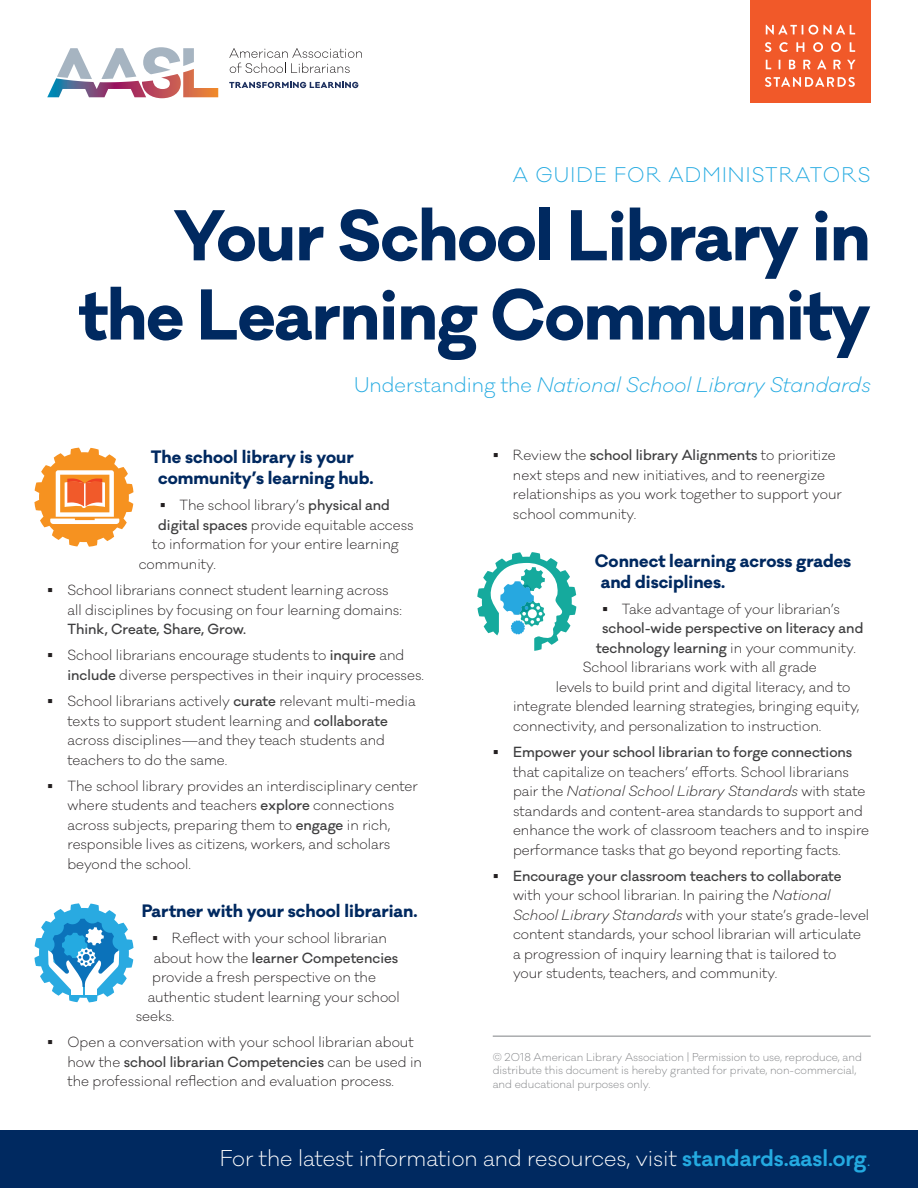
<style>
.page{position:relative;width:918px;height:1188px;background:#fff}
.page>*{position:absolute;margin:0;border:0;box-sizing:border-box;transform-origin:0 0}
.t1{font:700 66px/79.2px "Galano Classic";letter-spacing:-.02em;color:#002960;text-align:right}
.t2{font:300 21px "Galano Classic";color:#fff}
.t3{font:italic 300 19.5px "Galano Classic";color:#24aae1}
.t4{font:300 19.5px "Galano Classic";letter-spacing:.06em;color:#24aae1}
.t5{font:700 16.5px/21px "Galano Classic";color:#002960}
.t6{font:300 13.5px/19.5px "Galano Classic";color:#231f20}
.t7{font:500 13.5px "Galano Classic";color:#3e3e3f}
.t8{font:300 10.5px/13.5px "Galano Classic";color:#808285}
.s1{font-style:normal}
.s2{font-weight:500;color:#3e3e3f}
.s3{font-weight:300;color:#231f20}
.s4{font-style:italic}
.s5{font-weight:600;color:#24aae1}
.s6{color:#24aae1}
</style>
<div class="page">
<div style="left:750px;top:0;width:121px;height:103px;background:#f15929"></div>
<svg style="left:766px;top:25px;width:37px;height:10px"></svg>
<svg style="left:809px;top:25px;width:46px;height:10px"></svg>
<svg style="left:765px;top:42px;width:6px;height:10px"></svg>
<svg style="left:779px;top:42px;width:9px;height:10px"></svg>
<svg style="left:796px;top:42px;width:8px;height:10px"></svg>
<svg style="left:813px;top:42px;width:10px;height:10px"></svg>
<svg style="left:831px;top:42px;width:10px;height:10px"></svg>
<svg style="left:850px;top:42px;width:5px;height:10px"></svg>
<svg style="left:766px;top:60px;width:5px;height:9px"></svg>
<svg style="left:789px;top:60px;width:6px;height:9px"></svg>
<svg style="left:803px;top:60px;width:7px;height:9px"></svg>
<svg style="left:817px;top:60px;width:9px;height:9px"></svg>
<svg style="left:834px;top:60px;width:7px;height:9px"></svg>
<svg style="left:847px;top:60px;width:8px;height:9px"></svg>
<svg style="left:765px;top:77px;width:90px;height:10px"></svg>
<svg style="left:106px;top:48px;width:27px;height:21px"></svg>
<svg style="left:60px;top:48px;width:27px;height:21px"></svg>
<svg style="left:143px;top:47px;width:51px;height:22px"></svg>
<img style="left:47px;top:69px;width:171px;height:29px">
<svg style="left:229px;top:48px;width:133px;height:25px"></svg>
<svg style="left:229px;top:82px;width:129px;height:6px"></svg>
<div style="left:0;top:1131px;width:918px;height:57px;background:#002960"></div>
<svg style="left:34px;top:448px;width:100px;height:99px"></svg>
<svg style="left:477px;top:552px;width:99px;height:99px"></svg>
<svg style="left:34px;top:903px;width:100px;height:99px"></svg>
<hr style="left:493px;top:1036px;width:378px;height:1px;background:#808285">
<h3 class="t4" style="left:513px;top:162px;width:359px">A GUIDE FOR ADMINISTRATORS</h3>
<h1 class="t1" style="left:79px;top:196px;width:793px">Your School Library in the Learning Community</h1>
<h3 class="t3" style="left:354px;top:372px;width:518px"><span class="s1">Understanding the</span> National School Library Standards</h3>
<p class="t5" style="left:158px;top:447px;width:217px;text-indent:-8px">The school library is your community’s learning hub.</p>
<p class="t6" style="left:160px;top:496px;width:232px">▪ The school library’s <span class="s2">physical and</span></p>
<p class="t6" style="left:158px;top:515px;width:257px"><span class="s2">digital spaces</span> provide equitable access</p>
<p class="t6" style="left:152px;top:535px;width:248px">to information for your entire learning</p>
<p class="t6" style="left:139px;top:554px;width:79px">community.</p>
<p class="t6" style="left:68px;top:581px;width:336px">School librarians connect student learning across all disciplines by focusing on four learning domains:</p>
<p class="t6" style="left:68px;top:616px;width:338px;line-height:26.2px"><span class="s2">Think, Create, Share, Grow.<br></span>School librarians encourage students to <span class="s2">inquire</span> and</p>
<p class="t6" style="left:68px;top:662px;width:358px;line-height:26.2px"><span class="s2">include</span> diverse perspectives in their inquiry processes.<br>School librarians actively <span class="s2">curate</span> relevant multi-media</p>
<p class="t6" style="left:68px;top:711px;width:322px">texts to support student learning and <span class="s2">collaborate </span>across disciplines—and they teach students and teachers to do the same.</p>
<p class="t6" style="left:68px;top:776px;width:352px">The school library provides an interdisciplinary center where students and teachers <span class="s2">explore</span> connections across subjects, preparing them to <span class="s2">engage</span> in rich, responsible lives as citizens, workers, and scholars beyond the school.</p>
<p class="t5" style="left:142px;top:900px;width:277px">Partner with your school librarian.</p>
<p class="t6" style="left:152px;top:929px;width:236px">▪ Reflect with your school librarian</p>
<p class="t7" style="left:154px;top:949px;width:246px"><span class="s3">about how the</span> learner Competencies</p>
<p class="t6" style="left:152px;top:968px;width:225px">provide a fresh perspective on the</p>
<p class="t6" style="left:148px;top:987px;width:254px">authentic student learning your school</p>
<p class="t6" style="left:136px;top:1007px;width:40px">seeks.</p>
<p class="t6" style="left:68px;top:1033px;width:356px">Open a conversation with your school librarian about how the <span class="s2">school librarian Competencies</span> can be used in the professional reflection and evaluation process.</p>
<p class="t6" style="left:513px;top:446px;width:330px">Review the <span class="s2">school library Alignments</span> to prioritize next steps and new initiatives, and to reenergize relationships as you work together to support your school community.</p>
<p class="t5" style="left:601px;top:550px;width:252px;text-indent:-6px">Connect learning across grades and disciplines.</p>
<p class="t6" style="left:602px;top:599px;width:239px">▪ Take advantage of your librarian’s</p>
<p class="t7" style="left:602px;top:620px;width:263px">school-wide perspective on literacy and</p>
<p class="t7" style="left:596px;top:639px;width:261px">technology learning <span class="s3">in your community.</span></p>
<p class="t6" style="left:583px;top:658px;width:236px">School librarians work with all grade</p>
<p class="t6" style="left:556px;top:677px;width:296px">levels to build print and digital literacy, and to</p>
<p class="t6" style="left:513px;top:697px;width:348px">integrate blended learning strategies, bringing equity,</p>
<p class="t6" style="left:513px;top:716px;width:310px">connectivity, and personalization to instruction.</p>
<p class="t7" style="left:513px;top:743px;width:341px">Empower your school librarian to forge connections</p>
<p class="t6" style="left:513px;top:762px;width:358px">that capitalize on teachers’ efforts. School librarians pair the <span class="s4">National School Library Standards</span> with state standards and content-area standards to support and enhance the work of classroom teachers and to inspire performance tasks that go beyond reporting facts.</p>
<p class="t6" style="left:513px;top:866px;width:358px"><span class="s2">Encourage your classroom teachers to collaborate </span>with your school librarian. In pairing the <span class="s4">National School Library Standards</span> with your state’s grade-level content standards, your school librarian will articulate a progression of inquiry learning that is tailored to your students, teachers, and community.</p>
<p class="t8" style="left:493px;top:1050px;width:371px">© 2018 American Library Association | Permission to use, reproduce, and distribute this document is hereby granted for private, non-commercial, and educational purposes only.</p>
<h2 class="t2" style="left:220px;top:1144px;width:652px">For the latest information and resources, visit <span class="s5">standards.aasl.org</span><span class="s6">.</span></h2>
</div>
